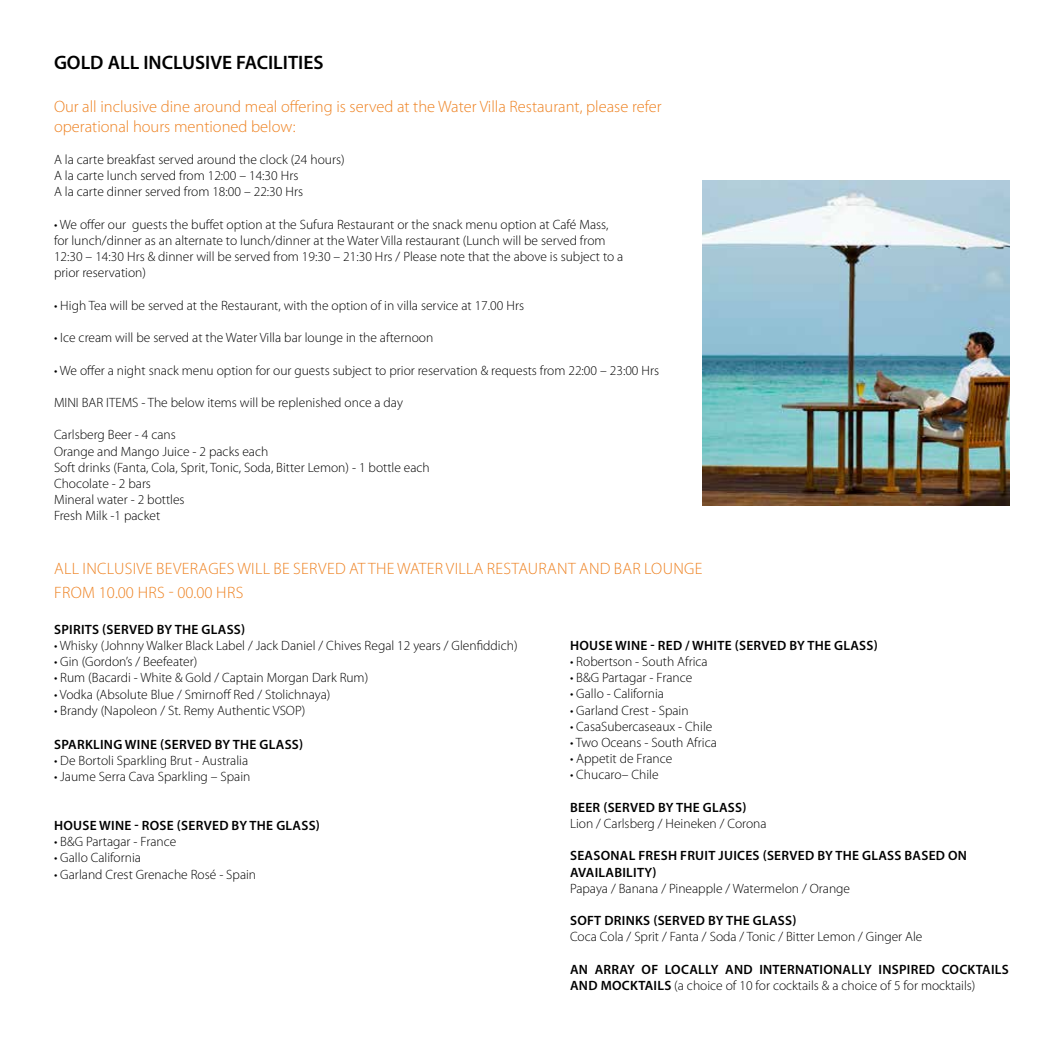
<style>
.page{position:relative;width:1063px;height:1063px;background:#fff}
.page>*{position:absolute;margin:0;border:0;box-sizing:border-box;transform-origin:0 0}
.t1{font:600 19.5px "Myriad Pro";color:#000}
.t2{font:300 16.5px/19.8px "Myriad Pro";color:#ee8222}
.t3{font:300 16.5px/23.4px "Myriad Pro";letter-spacing:.02em;color:#ee8222}
.t4{font:300 13.5px/16.2px "Myriad Pro";color:#000}
.t5{font:600 13.5px/16.2px "Myriad Pro";letter-spacing:.02em;color:#000}
.s1{font-weight:300}
</style>
<div class="page">
<img style="left:703px;top:180px;width:306px;height:325px">
<h1 class="t1" style="left:54px;top:50px;width:271px">GOLD ALL INCLUSIVE FACILITIES</h1>
<p class="t2" style="left:54px;top:96px;width:609px">Our all inclusive dine around meal offering is served at the Water Villa Restaurant, please refer operational hours mentioned below:</p>
<p class="t4" style="left:54px;top:151px;width:292px">A la carte breakfast served around the clock (24 hours)<br>A la carte lunch served from 12:00 – 14:30 Hrs<br>A la carte dinner served from 18:00 – 22:30 Hrs</p>
<p class="t4" style="left:54px;top:216px;width:571px">• We offer our guests the buffet option at the Sufura Restaurant or the snack menu option at Café Mass, for lunch/dinner as an alternate to lunch/dinner at the Water Villa restaurant (Lunch will be served from 12:30 – 14:30 Hrs &amp; dinner will be served from 19:30 – 21:30 Hrs / Please note that the above is subject to a prior reservation)</p>
<p class="t4" style="left:54px;top:297px;width:472px">• High Tea will be served at the Restaurant, with the option of in villa service at 17.00 Hrs</p>
<p class="t4" style="left:54px;top:330px;width:381px">• Ice cream will be served at the Water Villa bar lounge in the afternoon</p>
<p class="t4" style="left:54px;top:362px;width:607px">• We offer a night snack menu option for our guests subject to prior reservation &amp; requests from 22:00 – 23:00 Hrs</p>
<p class="t4" style="left:54px;top:394px;width:350px">MINI BAR ITEMS - The below items will be replenished once a day</p>
<p class="t4" style="left:54px;top:427px;width:377px">Carlsberg Beer - 4 cans<br>Orange and Mango Juice - 2 packs each<br>Soft drinks (Fanta, Cola, Sprit, Tonic, Soda, Bitter Lemon) - 1 bottle each<br>Chocolate - 2 bars<br>Mineral water - 2 bottles<br>Fresh Milk -1 packet</p>
<p class="t3" style="left:54px;top:557px;width:650px">ALL INCLUSIVE BEVERAGES WILL BE SERVED AT THE WATER VILLA RESTAURANT AND BAR LOUNGE<br>FROM 10.00 HRS - 00.00 HRS</p>
<p class="t5" style="left:54px;top:621px;width:193px">SPIRITS (SERVED BY THE GLASS)</p>
<p class="t4" style="left:54px;top:637px;width:465px">• Whisky (Johnny Walker Black Label / Jack Daniel / Chives Regal 12 years / Glenfiddich)</p>
<p class="t4" style="left:54px;top:654px;width:145px">• Gin (Gordon’s / Beefeater)</p>
<p class="t4" style="left:54px;top:670px;width:316px">• Rum (Bacardi - White &amp; Gold / Captain Morgan Dark Rum)</p>
<p class="t4" style="left:54px;top:686px;width:278px">• Vodka (Absolute Blue / Smirnoff Red / Stolichnaya)</p>
<p class="t4" style="left:54px;top:702px;width:253px">• Brandy (Napoleon / St. Remy Authentic VSOP)</p>
<p class="t5" style="left:54px;top:736px;width:251px">SPARKLING WINE (SERVED BY THE GLASS)</p>
<p class="t4" style="left:54px;top:752px;width:196px">• De Bortoli Sparkling Brut - Australia</p>
<p class="t4" style="left:54px;top:769px;width:198px">• Jaume Serra Cava Sparkling – Spain</p>
<p class="t5" style="left:54px;top:817px;width:267px">HOUSE WINE - ROSE (SERVED BY THE GLASS)</p>
<p class="t4" style="left:54px;top:833px;width:124px">• B&amp;G Partagar - France</p>
<p class="t4" style="left:54px;top:850px;width:89px">• Gallo California</p>
<p class="t4" style="left:54px;top:866px;width:204px">• Garland Crest Grenache Rosé - Spain</p>
<p class="t5" style="left:570px;top:637px;width:309px">HOUSE WINE - RED / WHITE (SERVED BY THE GLASS)</p>
<p class="t4" style="left:570px;top:653px;width:139px">• Robertson - South Africa</p>
<p class="t4" style="left:570px;top:669px;width:124px">• B&amp;G Partagar - France</p>
<p class="t4" style="left:570px;top:686px;width:96px">• Gallo - California</p>
<p class="t4" style="left:570px;top:702px;width:120px">• Garland Crest - Spain</p>
<p class="t4" style="left:570px;top:718px;width:144px">• CasaSubercaseaux - Chile</p>
<p class="t4" style="left:570px;top:734px;width:148px">• Two Oceans - South Africa</p>
<p class="t4" style="left:570px;top:750px;width:104px">• Appetit de France</p>
<p class="t4" style="left:570px;top:767px;width:90px">• Chucaro– Chile</p>
<p class="t5" style="left:570px;top:799px;width:178px">BEER (SERVED BY THE GLASS)</p>
<p class="t4" style="left:570px;top:815px;width:198px">Lion / Carlsberg / Heineken / Corona</p>
<p class="t5" style="left:570px;top:847px;width:398px">SEASONAL FRESH FRUIT JUICES (SERVED BY THE GLASS BASED ON<br>AVAILABILITY)</p>
<p class="t4" style="left:570px;top:880px;width:282px">Papaya / Banana / Pineapple / Watermelon / Orange</p>
<p class="t5" style="left:570px;top:912px;width:228px">SOFT DRINKS (SERVED BY THE GLASS)</p>
<p class="t4" style="left:570px;top:929px;width:354px">Coca Cola / Sprit / Fanta / Soda / Tonic / Bitter Lemon / Ginger Ale</p>
<p class="t5" style="left:570px;top:961px;width:440px">AN ARRAY OF LOCALLY AND INTERNATIONALLY INSPIRED COCKTAILS<br>AND MOCKTAILS <span class="s1">(a choice of 10 for cocktails &amp; a choice of 5 for mocktails)</span></p>
</div>
